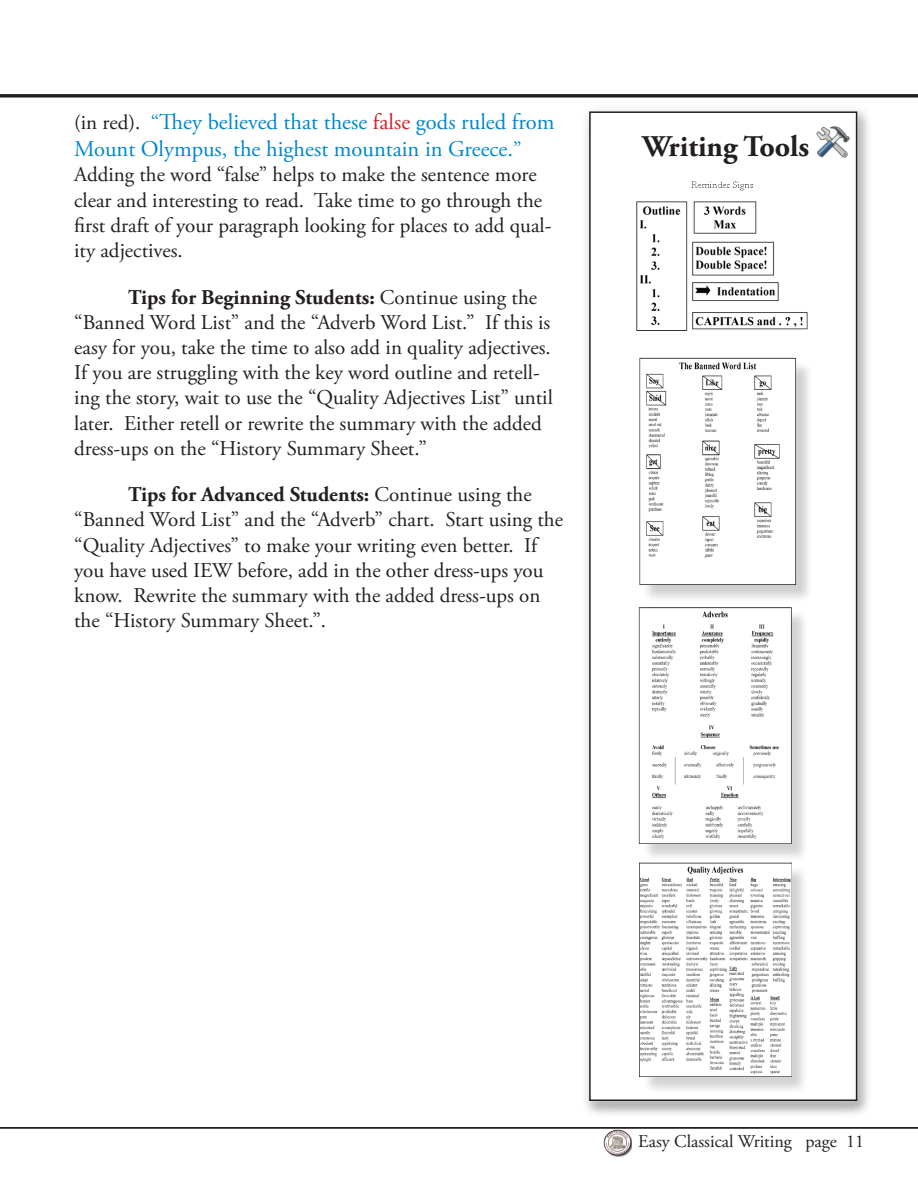
<style>
.page{position:relative;width:918px;height:1188px;background:#fff}
.page>*{position:absolute;margin:0;border:0;box-sizing:border-box;transform-origin:0 0}
.t1{font:700 30px "Adobe Garamond Pro";color:#231f20}
.t2{font:22.5px/27px "Adobe Garamond Pro";color:#0087cd}
.t3{font:21px/25.2px "Adobe Garamond Pro";color:#231f20}
.t4{font:18px "Adobe Garamond Pro";color:#231f20}
.s1{font-size:21px;color:#231f20}
.s2{font-size:21px}
.s3{color:#d1232a}
.s4{font-weight:700}
</style>
<div class="page">
<img style="left:603px;top:1129px;width:29px;height:27px">
<hr style="left:0;top:1127px;width:918px;height:2px;background:#231f20">
<hr style="left:0;top:94px;width:918px;height:3px;background:#231f20">
<div style="left:573px;top:98px;width:299px;height:1020px;background:#231f20;opacity:.5"></div>
<div style="left:579px;top:102px;width:288px;height:1009px;background:#fff;opacity:.75"></div>
<div style="left:590px;top:112px;width:267px;height:988px;background:#fff"></div>
<img style="left:817px;top:126px;width:33px;height:32px">
<div style="left:589px;top:111px;width:268px;height:990px;border:2px solid #231f20"></div>
<img style="left:636px;top:181px;width:172px;height:149px">
<div style="left:642px;top:360px;width:171px;height:243px;background:#231f20;opacity:.21"></div>
<img style="left:639px;top:357px;width:159px;height:228px">
<div style="left:641px;top:609px;width:168px;height:253px;background:#231f20;opacity:.2"></div>
<img style="left:641px;top:609px;width:168px;height:242px">
<img style="left:638px;top:607px;width:159px;height:237px">
<div style="left:642px;top:866px;width:167px;height:229px;background:#f9f9f9"></div>
<img style="left:639px;top:857px;width:164px;height:231px">
<img style="left:640px;top:859px;width:151px;height:217px">
<p class="t2" style="left:74px;top:109px;width:482px"><span class="s1">(in red).</span> <span class="s2">“</span>They believed that these <span class="s3">false</span> gods ruled from<br>Mount Olympus, the highest mountain in Greece.<span class="s2">”</span></p>
<p class="t3" style="left:74px;top:163px;width:479px">Adding the word “false” helps to make the sentence more clear and interesting to read. Take time to go through the first draft of your paragraph looking for places to add qual&shy;ity adjectives.</p>
<p class="t3" style="left:74px;top:285px;width:480px;text-indent:54px"><span class="s4">Tips for Beginning Students:</span> Continue using the “Banned Word List” and the “Adverb Word List.” If this is easy for you, take the time to also add in quality adjectives.<br>If you are struggling with the key word outline and retell&shy;ing the story, wait to use the “Quality Adjectives List” until later. Either retell or rewrite the summary with the added dress-ups on the “History Summary Sheet.”</p>
<p class="t3" style="left:74px;top:483px;width:490px;text-indent:54px"><span class="s4">Tips for Advanced Students:</span> Continue using the “Banned Word List” and the “Adverb” chart. Start using the “Quality Adjectives” to make your writing even better. If you have used IEW before, add in the other dress-ups you know. Rewrite the summary with the added dress-ups on the “History Summary Sheet.”.</p>
<h1 class="t1" style="left:643px;top:129px;width:168px">Writing Tools</h1>
<p class="t4" style="left:638px;top:1131px;width:227px">Easy Classical Writing page 11</p>
</div>
